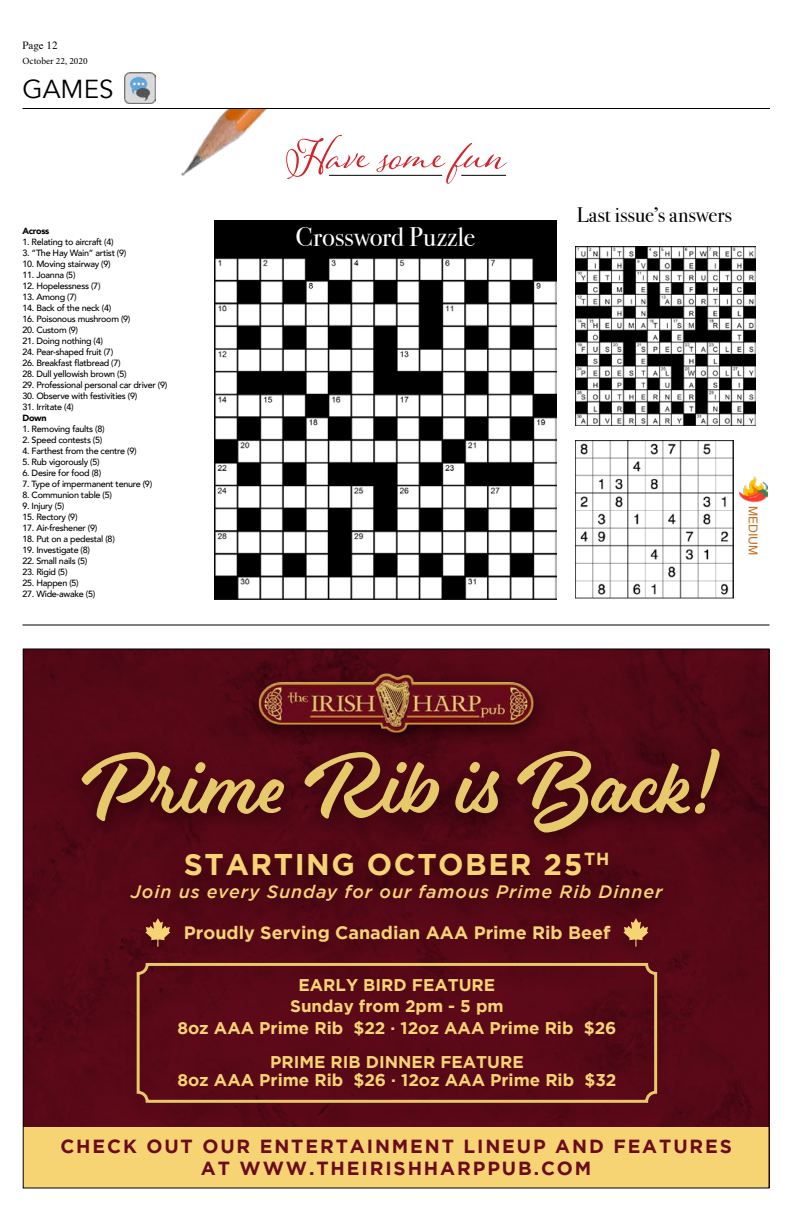
<style>
.page{position:relative;width:792px;height:1224px;background:#fff}
.page>*{position:absolute;margin:0;border:0;box-sizing:border-box;transform-origin:0 0}
.t1{font:79.9px "Eds Market Main Script";color:#e5c96a}
.t2{font:55px "Adorn S Pomander";letter-spacing:.01em;color:#d2232a}
.t3{font:700 29.9px "Gotham";letter-spacing:.05em;color:#f6d474}
.t4{font:26.9px "Bodoni Svty Two ITCTT";letter-spacing:-.005em;color:#fff}
.t5{font:26px "Avenir";color:#000}
.t6{font:21px "Bodoni Svty Two ITCTT";color:#000}
.t7{font:700 19px/22.8px "Gotham";letter-spacing:.1em;color:#6c0b1d;text-align:center}
.t8{font:italic 500 18px "Gotham";letter-spacing:.05em;color:#f6d474}
.t9{font:700 18px "Gotham";color:#f6d474}
.t10{font:700 17px/20.4px "Gotham";color:#f6d474;text-align:center}
.t11{font:12.2px "Helvetica";letter-spacing:-.01em;color:#c76d1c}
.t12{font:11px "Times";color:#000}
.t13{font:9.5px "Minion Pro";color:#000}
.t14{font:500 9px "Avenir";letter-spacing:-.03em;color:#000}
.t15{font:900 9px "Avenir";letter-spacing:-.03em;color:#000}
</style>
<div class="page">
<img style="left:181px;top:109px;width:149px;height:67px">
<hr style="left:22px;top:108px;width:748px;height:1px;background:#000">
<img style="left:125px;top:72px;width:31px;height:31px">
<hr style="left:329px;top:175px;width:113px;height:1px;background:#000">
<img style="left:214px;top:258px;width:342px;height:342px">
<div style="left:214px;top:220px;width:342px;height:37px;background:#000"></div>
<img style="left:576px;top:441px;width:157px;height:158px">
<img style="left:576px;top:247px;width:179px;height:179px">
<hr style="left:461px;top:175px;width:45px;height:1px;background:#000">
<img style="left:740px;top:476px;width:27px;height:27px">
<hr style="left:22px;top:625px;width:748px;height:1px;background:#000">
<div style="left:23px;top:649px;width:746px;height:539px;background:#560817"></div>
<div style="left:23px;top:1127px;width:746px;height:61px;background:#f6d474"></div>
<img style="left:232px;top:653px;width:151px;height:73px">
<img style="left:253px;top:670px;width:288px;height:56px">
<img style="left:53px;top:726px;width:694px;height:158px">
<img style="left:103px;top:820px;width:587px;height:97px">
<img style="left:206px;top:917px;width:369px;height:40px">
<img style="left:130px;top:912px;width:56px;height:45px">
<svg style="left:145px;top:918px;width:25px;height:29px"></svg>
<img style="left:608px;top:912px;width:56px;height:21px">
<svg style="left:623px;top:918px;width:25px;height:29px"></svg>
<img style="left:122px;top:957px;width:550px;height:170px">
<div style="left:137px;top:963px;width:520px;height:140px;border:3px solid #e5c96a;border-radius:9px"></div>
<p class="t12" style="left:22px;top:35px;width:37px">Page 12</p>
<h3 class="t5" style="left:22px;top:74px;width:93px">GAMES</h3>
<p class="t13" style="left:22px;top:54px;width:67px">October 22, 2020</p>
<p class="t15" style="left:22px;top:223px;width:28px">Across</p>
<p class="t14" style="left:22px;top:234px;width:93px">1. Relating to aircraft (4)</p>
<p class="t14" style="left:22px;top:245px;width:105px">3. “The Hay Wain” artist (9)</p>
<p class="t14" style="left:22px;top:256px;width:90px">10. Moving stairway (9)</p>
<p class="t14" style="left:22px;top:267px;width:55px">11. Joanna (5)</p>
<p class="t14" style="left:22px;top:278px;width:80px">12. Hopelessness (7)</p>
<p class="t14" style="left:22px;top:289px;width:56px">13. Among (7)</p>
<p class="t14" style="left:22px;top:300px;width:90px">14. Back of the neck (4)</p>
<p class="t14" style="left:22px;top:311px;width:110px">16. Poisonous mushroom (9)</p>
<p class="t14" style="left:22px;top:322px;width:57px">20. Custom (9)</p>
<p class="t14" style="left:22px;top:333px;width:82px">21. Doing nothing (4)</p>
<p class="t14" style="left:22px;top:344px;width:92px">24. Pear-shaped fruit (7)</p>
<p class="t14" style="left:22px;top:355px;width:100px">26. Breakfast flatbread (7)</p>
<p class="t14" style="left:22px;top:366px;width:106px">28. Dull yellowish brown (5)</p>
<p class="t14" style="left:22px;top:377px;width:146px">29. Professional personal car driver (9)</p>
<p class="t14" style="left:22px;top:388px;width:116px">30. Observe with festivities (9)</p>
<p class="t14" style="left:22px;top:399px;width:53px">31. Irritate (4)</p>
<p class="t15" style="left:22px;top:410px;width:26px">Down</p>
<p class="t14" style="left:22px;top:421px;width:84px">1. Removing faults (8)</p>
<p class="t14" style="left:22px;top:432px;width:81px">2. Speed contests (5)</p>
<p class="t14" style="left:22px;top:443px;width:116px">4. Farthest from the centre (9)</p>
<p class="t14" style="left:22px;top:454px;width:79px">5. Rub vigorously (5)</p>
<p class="t14" style="left:22px;top:465px;width:80px">6. Desire for food (8)</p>
<p class="t14" style="left:22px;top:476px;width:131px">7. Type of impermanent tenure (9)</p>
<p class="t14" style="left:22px;top:487px;width:91px">8. Communion table (5)</p>
<p class="t14" style="left:22px;top:498px;width:43px">9. Injury (5)</p>
<p class="t14" style="left:22px;top:509px;width:57px">15. Rectory (9)</p>
<p class="t14" style="left:22px;top:520px;width:76px">17. Air-freshener (9)</p>
<p class="t14" style="left:22px;top:531px;width:94px">18. Put on a pedestal (8)</p>
<p class="t14" style="left:22px;top:542px;width:69px">19. Investigate (8)</p>
<p class="t14" style="left:22px;top:553px;width:66px">22. Small nails (5)</p>
<p class="t14" style="left:22px;top:564px;width:47px">23. Rigid (5)</p>
<p class="t14" style="left:22px;top:575px;width:58px">25. Happen (5)</p>
<p class="t14" style="left:22px;top:586px;width:74px">27. Wide-awake (5)</p>
<h2 class="t2" style="left:286px;top:116px;width:221px">Have some fun</h2>
<h3 class="t4" style="left:296px;top:215px;width:181px">Crossword Puzzle</h3>
<h3 class="t6" style="left:577px;top:198px;width:157px">Last issue’s answers</h3>
<h3 class="t11" style="left:763px;top:506px;width:50px;rotate:90deg">MEDIUM</h3>
<h1 class="t1" style="left:80px;top:738px;width:635px">Prime Rib is Back!</h1>
<h3 class="t3" style="left:184px;top:848px;width:427px">STARTING OCTOBER 25<sup>TH</sup></h3>
<h3 class="t8" style="left:131px;top:881px;width:533px">Join us every Sunday for our famous Prime Rib Dinner</h3>
<h3 class="t9" style="left:184px;top:922px;width:427px">Proudly Serving Canadian AAA Prime Rib Beef</h3>
<h3 class="t10" style="left:290px;top:975px;width:215px">EARLY BIRD FEATURE<br>Sunday from 2pm - 5 pm</h3>
<h3 class="t10" style="left:177px;top:1011px;width:441px;line-height:33.7px">8oz AAA Prime Rib $22 · 12oz AAA Prime Rib $26<br>PRIME RIB DINNER FEATURE</h3>
<h3 class="t10" style="left:177px;top:1069px;width:441px">8oz AAA Prime Rib $26 · 12oz AAA Prime Rib $32</h3>
<h3 class="t7" style="left:60px;top:1134px;width:673px">CHECK OUT OUR ENTERTAINMENT LINEUP AND FEATURES<br>AT WWW.THEIRISHHARPPUB.COM</h3>
</div>
